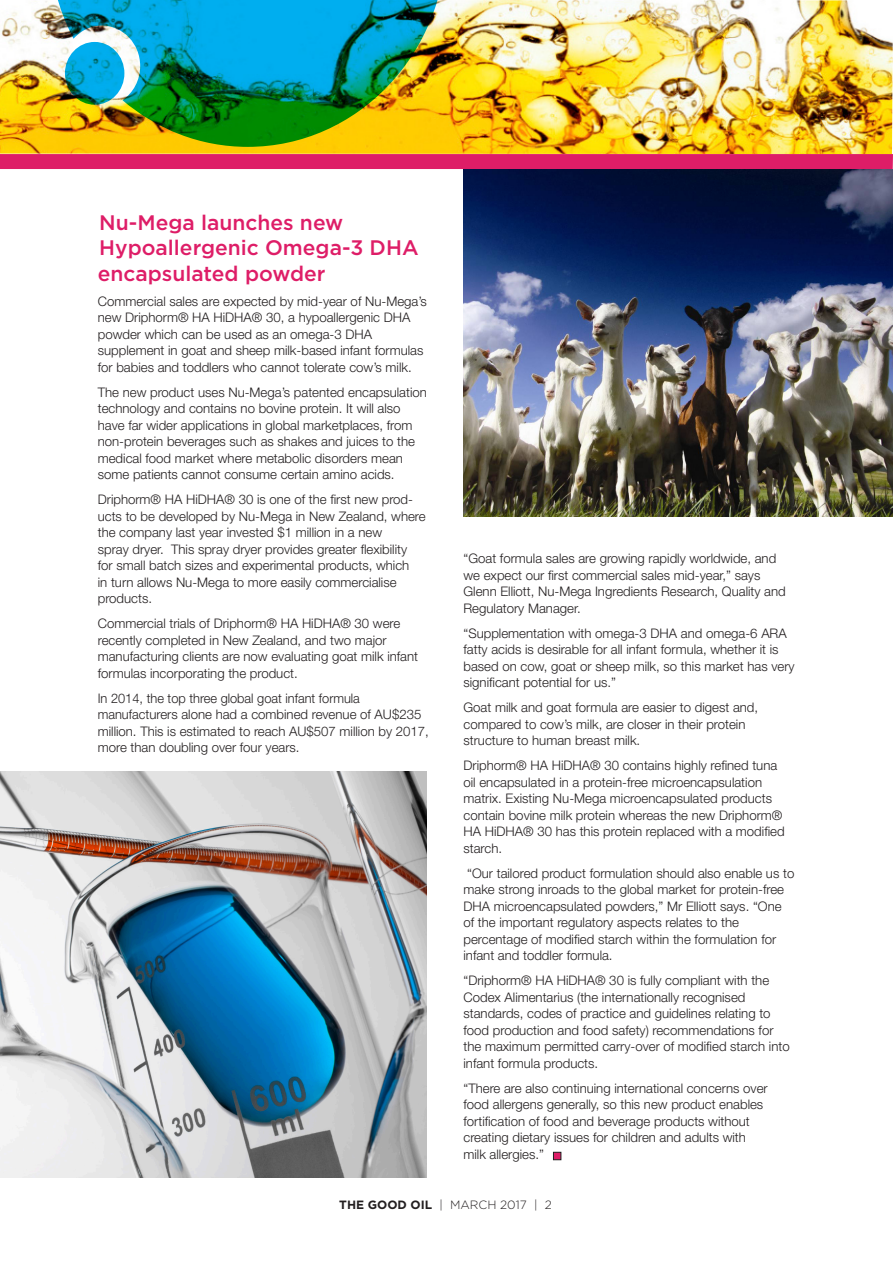
<style>
.page{position:relative;width:893px;height:1263px;background:#fff}
.page>*{position:absolute;margin:0;border:0;box-sizing:border-box;transform-origin:0 0}
.t1{font:500 21px/25.2px "Gotham";color:#de1d67}
.t2{font:300 13.2px/16.5px "Helvetica Neue";color:#231f20}
.t3{font:300 12px "Gotham";color:#231f20}
.s1{font-weight:700}
</style>
<div class="page">
<img style="left:0;top:0;width:893px;height:154px">
<img style="left:49px;top:0;width:397px;height:147px">
<svg style="left:65px;top:42px;width:59px;height:63px;background:#01a0d0"></svg>
<div style="left:0;top:154px;width:893px;height:15px;background:#de1d67"></div>
<img style="left:0;top:771px;width:426px;height:407px">
<div style="left:553px;top:1152px;width:8px;height:8px;background:#de1d67;border:1px solid #201d1e"></div>
<img style="left:463px;top:169px;width:430px;height:348px">
<p class="t1" style="left:98px;top:210px;width:322px">Nu-Mega launches new<br>Hypoallergenic Omega-3 DHA encapsulated powder</p>
<p class="t2" style="left:98px;top:292px;width:331px">Commercial sales are expected by mid-year of Nu-Mega’s new Driphorm® HA HiDHA® 30, a hypoallergenic DHA powder which can be used as an omega-3 DHA supplement in goat and sheep milk-based infant formulas for babies and toddlers who cannot tolerate cow’s milk.</p>
<p class="t2" style="left:98px;top:383px;width:331px">The new product uses Nu-Mega’s patented encapsulation technology and contains no bovine protein. It will also have far wider applications in global marketplaces, from non-protein beverages such as shakes and juices to the medical food market where metabolic disorders mean some patients cannot consume certain amino acids.</p>
<p class="t2" style="left:98px;top:491px;width:329px">Driphorm® HA HiDHA® 30 is one of the first new prod&shy;ucts to be developed by Nu-Mega in New Zealand, where the company last year invested $1 million in a new<br>spray dryer. This spray dryer provides greater flexibility<br>for small batch sizes and experimental products, which<br>in turn allows Nu-Mega to more easily commercialise products.</p>
<p class="t2" style="left:98px;top:615px;width:322px">Commercial trials of Driphorm® HA HiDHA® 30 were recently completed in New Zealand, and two major manufacturing clients are now evaluating goat milk infant formulas incorporating the product.</p>
<p class="t2" style="left:98px;top:689px;width:333px">In 2014, the top three global goat infant formula manufacturers alone had a combined revenue of AU$235 million. This is estimated to reach AU$507 million by 2017, more than doubling over four years.</p>
<p class="t2" style="left:463px;top:550px;width:324px">“Goat formula sales are growing rapidly worldwide, and we expect our first commercial sales mid-year,” says Glenn Elliott, Nu-Mega Ingredients Research, Quality and Regulatory Manager.</p>
<p class="t2" style="left:463px;top:624px;width:333px">“Supplementation with omega-3 DHA and omega-6 ARA fatty acids is desirable for all infant formula, whether it is based on cow, goat or sheep milk, so this market has very significant potential for us.”</p>
<p class="t2" style="left:463px;top:699px;width:296px">Goat milk and goat formula are easier to digest and, compared to cow’s milk, are closer in their protein structure to human breast milk.</p>
<p class="t2" style="left:463px;top:757px;width:323px">Driphorm® HA HiDHA® 30 contains highly refined tuna oil encapsulated in a protein-free microencapsulation matrix. Existing Nu-Mega microencapsulated products contain bovine milk protein whereas the new Driphorm® HA HiDHA® 30 has this protein replaced with a modified starch.</p>
<p class="t2" style="left:463px;top:864px;width:332px">“Our tailored product formulation should also enable us to make strong inroads to the global market for protein-free DHA microencapsulated powders,” Mr Elliott says. “One of the important regulatory aspects relates to the percentage of modified starch within the formulation for infant and toddler formula.</p>
<p class="t2" style="left:463px;top:972px;width:328px">“Driphorm® HA HiDHA® 30 is fully compliant with the Codex Alimentarius (the internationally recognised standards, codes of practice and guidelines relating to food production and food safety) recommendations for the maximum permitted carry-over of modified starch into infant formula products.</p>
<p class="t2" style="left:463px;top:1079px;width:306px">“There are also continuing international concerns over food allergens generally, so this new product enables fortification of food and beverage products without creating dietary issues for children and adults with milk allergies.”</p>
<p class="t3" style="left:339px;top:1198px;width:214px"><span class="s1">THE GOOD OIL</span> | MARCH 2017 | 2</p>
</div>
